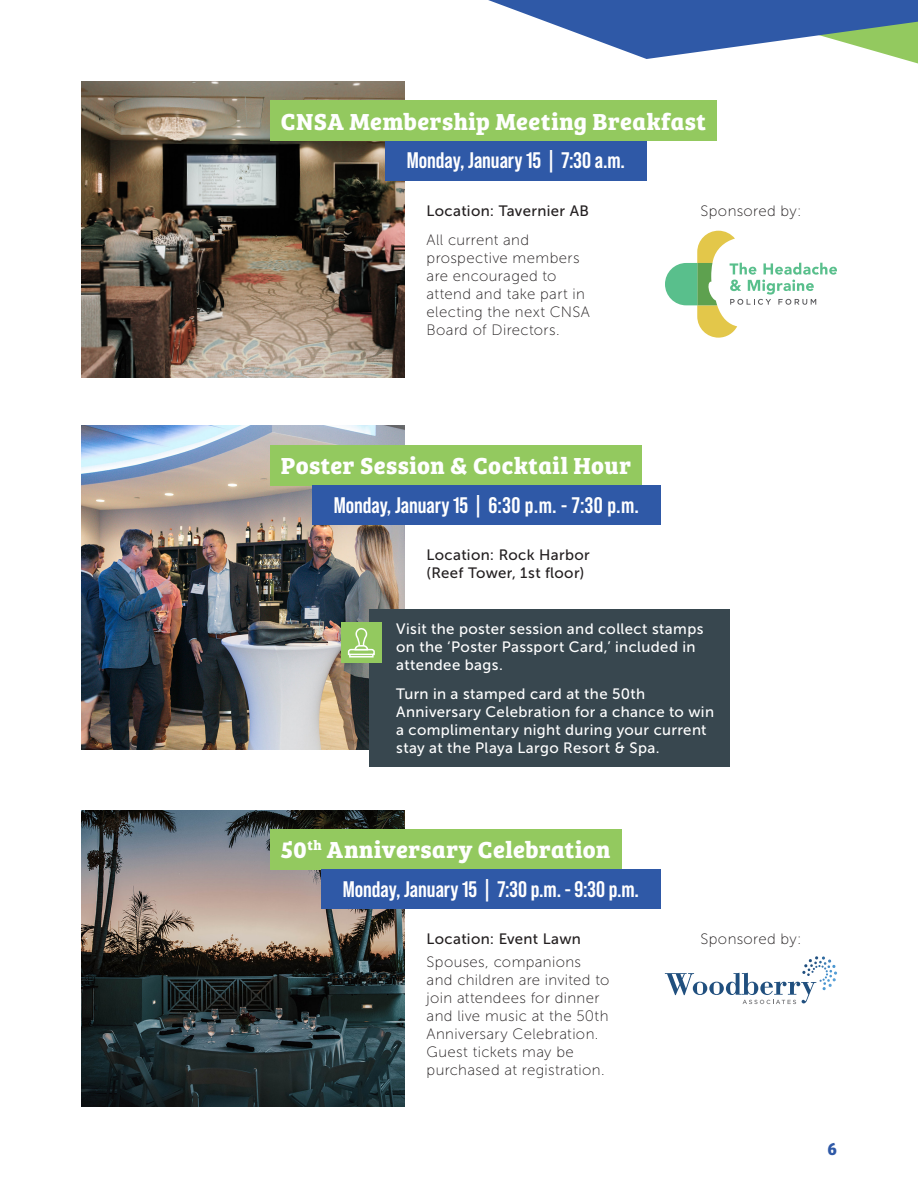
<style>
.page{position:relative;width:918px;height:1188px;background:#fff}
.page>*{position:absolute;margin:0;border:0;box-sizing:border-box;transform-origin:0 0}
.t1{font:700 24px "Bree Serif";letter-spacing:.02em;color:#fff}
.t2{font:700 22.5px "Bebas Neue Pro";letter-spacing:-.005em;color:#fff}
.t3{font:700 18px "Bree Serif";color:#2f59a7}
.t4{font:15px/18px "Museo Sans 100";letter-spacing:.025em;color:#231f20}
.t5{font:15px/18px "Museo Sans 500";letter-spacing:.025em;color:#fff}
.t6{font:15px/18px "Museo Sans 500";letter-spacing:.025em;color:#231f20}
</style>
<div class="page">
<img style="left:81px;top:810px;width:324px;height:297px">
<img style="left:81px;top:426px;width:324px;height:324px">
<img style="left:81px;top:81px;width:324px;height:297px">
<div style="left:270px;top:829px;width:351px;height:40px;background:#93c95f"></div>
<div style="left:270px;top:445px;width:372px;height:40px;background:#93c95f"></div>
<div style="left:270px;top:101px;width:447px;height:40px;background:#93c95f"></div>
<div style="left:385px;top:141px;width:262px;height:39px;background:#2f59a7"></div>
<div style="left:312px;top:485px;width:349px;height:40px;background:#2f59a7"></div>
<div style="left:321px;top:869px;width:340px;height:40px;background:#2f59a7"></div>
<div style="left:369px;top:609px;width:361px;height:157px;background:#38474f"></div>
<div style="left:341px;top:623px;width:41px;height:40px;background:#93c95f"></div>
<svg style="left:349px;top:656px;width:25px;height:2px"></svg>
<svg style="left:347px;top:628px;width:28px;height:28px"></svg>
<svg style="left:488px;top:0;width:430px;height:63px"></svg>
<svg style="left:665px;top:231px;width:172px;height:107px"></svg>
<svg style="left:665px;top:956px;width:171px;height:48px"></svg>
<p class="t1" style="left:281px;top:103px;width:427px">CNSA Membership Meeting Breakfast</p>
<p class="t2" style="left:407px;top:147px;width:220px">Monday, January 15 | 7:30 a.m.</p>
<p class="t6" style="left:427px;top:202px;width:164px">Location: Tavernier AB</p>
<p class="t4" style="left:427px;top:231px;width:165px">All current and prospective members are encouraged to attend and take part in electing the next CNSA<br>Board of Directors.</p>
<p class="t4" style="left:701px;top:202px;width:102px">Sponsored by:</p>
<p class="t1" style="left:281px;top:447px;width:352px">Poster Session &amp; Cocktail Hour</p>
<p class="t2" style="left:334px;top:492px;width:307px">Monday, January 15 | 6:30 p.m. - 7:30 p.m.</p>
<p class="t6" style="left:427px;top:546px;width:165px">Location: Rock Harbor (Reef Tower, 1st floor)</p>
<p class="t5" style="left:396px;top:620px;width:309px">Visit the poster session and collect stamps on the ‘Poster Passport Card,’ included in attendee bags.</p>
<p class="t5" style="left:396px;top:684px;width:319px">Turn in a stamped card at the 50th Anniversary Celebration for a chance to win a complimentary night during your current stay at the Playa Largo Resort &amp; Spa.</p>
<p class="t1" style="left:281px;top:831px;width:331px">50<sup>th</sup> Anniversary Celebration</p>
<p class="t2" style="left:343px;top:876px;width:298px">Monday, January 15 | 7:30 p.m. - 9:30 p.m.</p>
<p class="t6" style="left:427px;top:929px;width:156px">Location: Event Lawn</p>
<p class="t4" style="left:427px;top:953px;width:184px">Spouses, companions and children are invited to join attendees for dinner and live music at the 50th<br>Anniversary Celebration.<br>Guest tickets may be purchased at registration.</p>
<p class="t4" style="left:701px;top:930px;width:102px">Sponsored by:</p>
<p class="t3" style="left:827px;top:1134px;width:11px">6</p>
</div>
